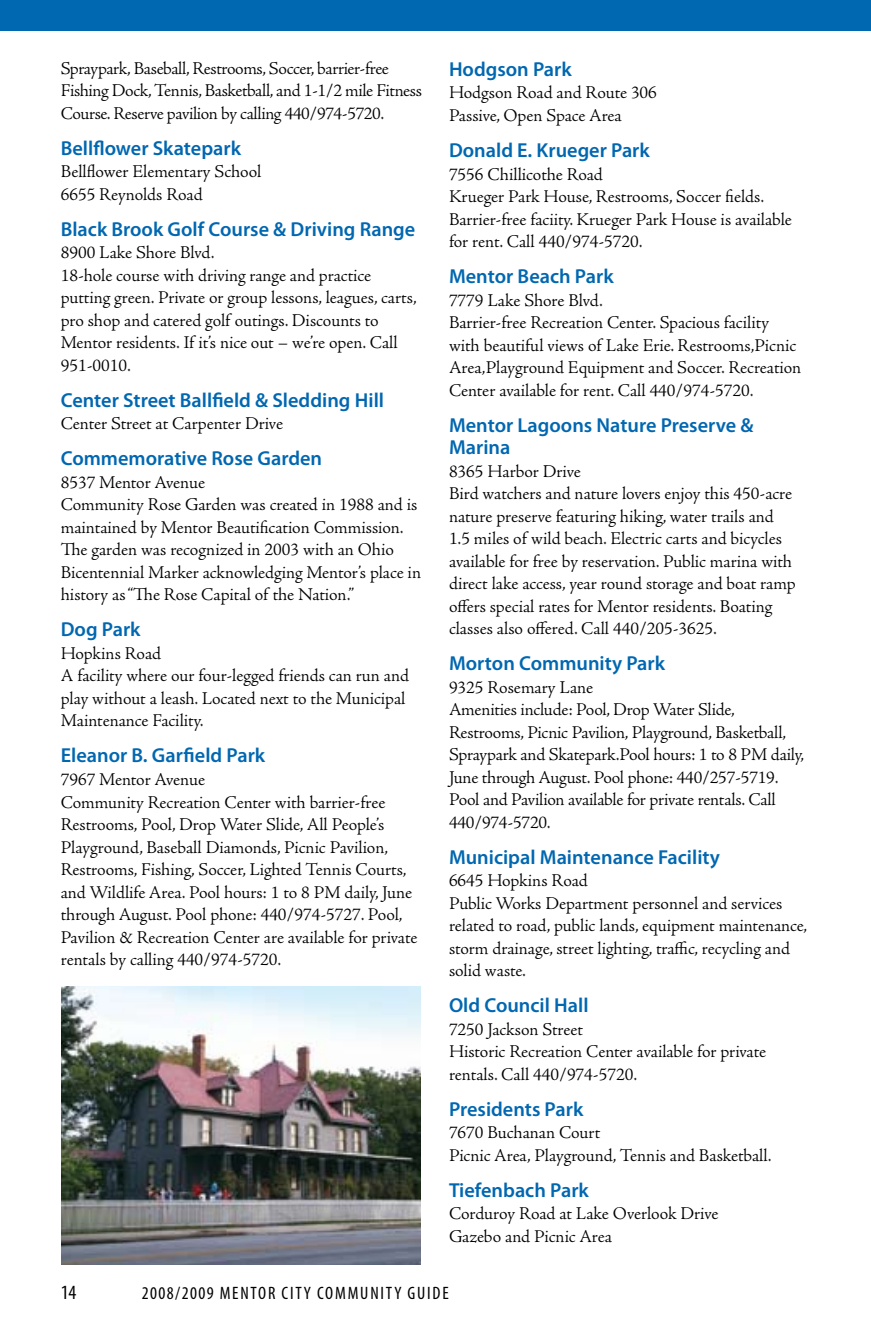
<style>
.page{position:relative;width:871px;height:1337px;background:#fff}
.page>*{position:absolute;margin:0;border:0;box-sizing:border-box;transform-origin:0 0}
.t1{font:600 20.25px/22.5px "Myriad Pro";color:#0067b1}
.t2{font:condensed 20.25px "Myriad Pro";color:#000}
.t3{font:300 18px/22.5px "Adobe Jenson Pro";letter-spacing:-.005em;color:#000}
.t4{font:condensed 18px "Myriad Pro";letter-spacing:.1em;color:#000}
</style>
<div class="page">
<img style="left:62px;top:987px;width:359px;height:277px">
<div style="left:0;top:0;width:871px;height:30px;background:#0067b1"></div>
<p class="t3" style="left:61px;top:57px;width:363px">Spraypark, Baseball, Restrooms, Soccer, barrier-free<br>Fishing Dock, Tennis, Basketball, and 1-1/2 mile Fitness<br>Course. Reserve pavilion by calling 440/974-5720.</p>
<p class="t1" style="left:61px;top:136px;width:182px">Bellflower Skatepark</p>
<p class="t3" style="left:61px;top:161px;width:202px">Bellflower Elementary School<br>6655 Reynolds Road</p>
<p class="t1" style="left:61px;top:217px;width:356px">Black Brook Golf Course &amp; Driving Range</p>
<p class="t3" style="left:61px;top:242px;width:357px">8900 Lake Shore Blvd.<br>18-hole course with driving range and practice putting green. Private or group lessons, leagues, carts, pro shop and catered golf outings. Discounts to Mentor residents. If it’s nice out – we’re open. Call 951-0010.</p>
<p class="t1" style="left:61px;top:388px;width:325px">Center Street Ballfield &amp; Sledding Hill</p>
<p class="t3" style="left:61px;top:413px;width:224px">Center Street at Carpenter Drive</p>
<p class="t1" style="left:61px;top:447px;width:263px">Commemorative Rose Garden</p>
<p class="t3" style="left:61px;top:471px;width:362px">8537 Mentor Avenue<br>Community Rose Garden was created in 1988 and is maintained by Mentor Beautification Commission.<br>The garden was recognized in 2003 with an Ohio Bicentennial Marker acknowledging Mentor’s place in history as “The Rose Capital of the Nation.”</p>
<p class="t1" style="left:61px;top:618px;width:81px">Dog Park</p>
<p class="t3" style="left:61px;top:642px;width:350px">Hopkins Road<br>A facility where our four-legged friends can run and play without a leash. Located next to the Municipal Maintenance Facility.</p>
<p class="t1" style="left:61px;top:744px;width:206px">Eleanor B. Garfield Park</p>
<p class="t3" style="left:61px;top:768px;width:358px">7967 Mentor Avenue<br>Community Recreation Center with barrier-free Restrooms, Pool, Drop Water Slide, All People’s Playground, Baseball Diamonds, Picnic Pavilion, Restrooms, Fishing, Soccer, Lighted Tennis Courts, and Wildlife Area. Pool hours: 1 to 8 PM daily, June through August. Pool phone: 440/974-5727. Pool, Pavilion &amp; Recreation Center are available for private rentals by calling 440/974-5720.</p>
<p class="t1" style="left:449px;top:57px;width:124px">Hodgson Park</p>
<p class="t3" style="left:449px;top:82px;width:209px">Hodgson Road and Route 306<br>Passive, Open Space Area</p>
<p class="t1" style="left:449px;top:138px;width:202px">Donald E. Krueger Park</p>
<p class="t3" style="left:449px;top:163px;width:344px">7556 Chillicothe Road<br>Krueger Park House, Restrooms, Soccer fields.<br>Barrier-free faciity. Krueger Park House is available for rent. Call 440/974-5720.</p>
<p class="t1" style="left:449px;top:264px;width:166px">Mentor Beach Park</p>
<p class="t3" style="left:449px;top:289px;width:354px">7779 Lake Shore Blvd.<br>Barrier-free Recreation Center. Spacious facility with beautiful views of Lake Erie. Restrooms,Picnic Area,Playground Equipment and Soccer. Recreation Center available for rent. Call 440/974-5720.</p>
<p class="t1" style="left:449px;top:413px;width:306px">Mentor Lagoons Nature Preserve &amp;<br>Marina</p>
<p class="t3" style="left:449px;top:460px;width:348px">8365 Harbor Drive<br>Bird watchers and nature lovers enjoy this 450-acre nature preserve featuring hiking, water trails and 1.5 miles of wild beach. Electric carts and bicycles available for free by reservation. Public marina with direct lake access, year round storage and boat ramp offers special rates for Mentor residents. Boating classes also offered. Call 440/205-3625.</p>
<p class="t1" style="left:449px;top:651px;width:218px">Morton Community Park</p>
<p class="t3" style="left:449px;top:676px;width:357px">9325 Rosemary Lane<br>Amenities include: Pool, Drop Water Slide, Restrooms, Picnic Pavilion, Playground, Basketball, Spraypark and Skatepark.Pool hours: 1 to 8 PM daily, June through August. Pool phone: 440/257-5719.<br>Pool and Pavilion available for private rentals. Call 440/974-5720.</p>
<p class="t1" style="left:449px;top:845px;width:272px">Municipal Maintenance Facility</p>
<p class="t3" style="left:449px;top:869px;width:360px">6645 Hopkins Road<br>Public Works Department personnel and services related to road, public lands, equipment maintenance, storm drainage, street lighting, traffic, recycling and solid waste.</p>
<p class="t1" style="left:449px;top:993px;width:141px">Old Council Hall</p>
<p class="t3" style="left:449px;top:1018px;width:318px">7250 Jackson Street<br>Historic Recreation Center available for private rentals. Call 440/974-5720.</p>
<p class="t1" style="left:449px;top:1097px;width:136px">Presidents Park</p>
<p class="t3" style="left:449px;top:1121px;width:324px">7670 Buchanan Court<br>Picnic Area, Playground, Tennis and Basketball.</p>
<p class="t1" style="left:449px;top:1178px;width:141px">Tiefenbach Park</p>
<p class="t3" style="left:449px;top:1202px;width:271px">Corduroy Road at Lake Overlook Drive<br>Gazebo and Picnic Area</p>
<p class="t2" style="left:61px;top:1280px;width:17px">14</p>
<p class="t4" style="left:142px;top:1282px;width:308px">2008/2009 MENTOR CITY COMMUNITY GUIDE</p>
</div>
